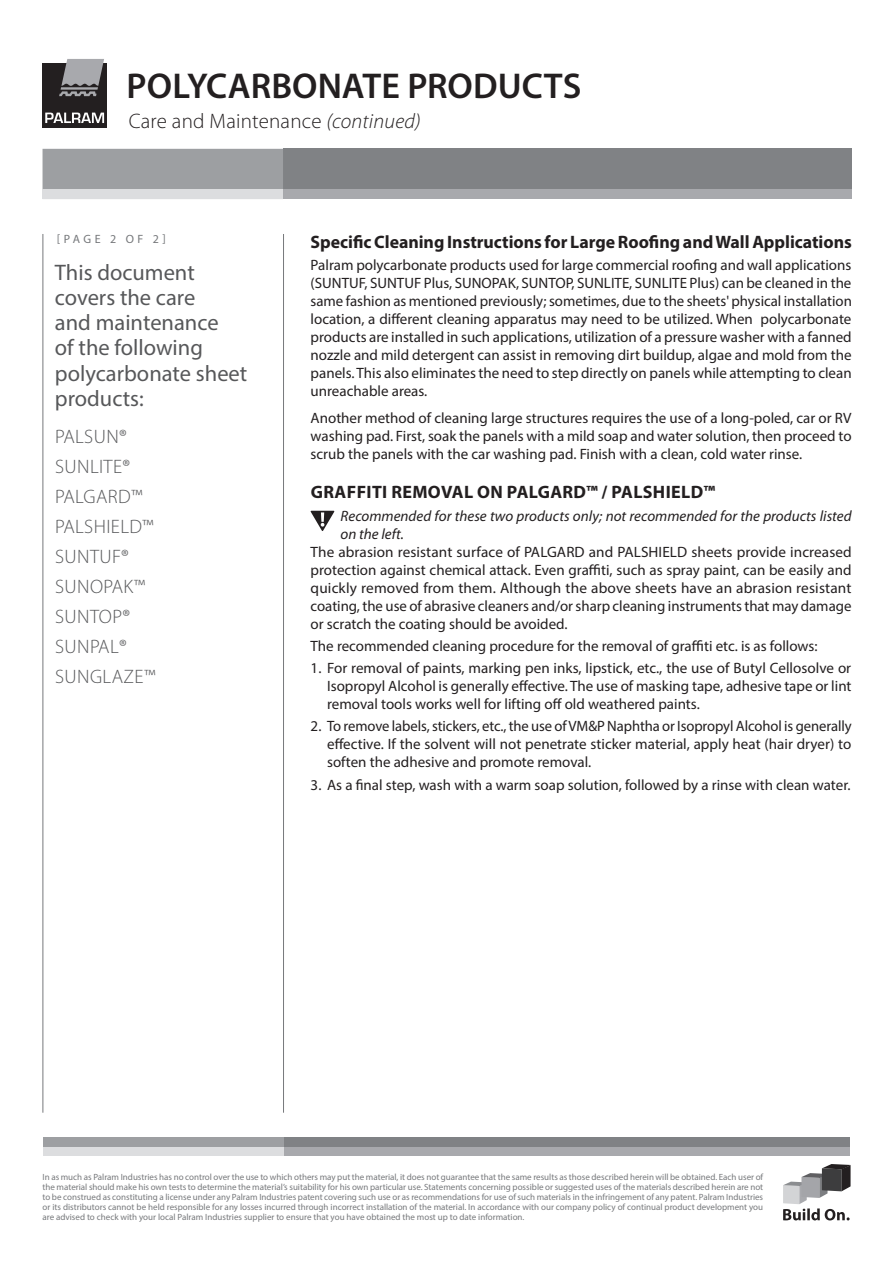
<style>
.page{position:relative;width:893px;height:1263px;background:#fff}
.page>*{position:absolute;margin:0;border:0;box-sizing:border-box;transform-origin:0 0}
.t1{font:600 36px "Myriad Pro";color:#231f20}
.t2{font:22.5px/25.2px "Myriad Pro";color:#57585a}
.t3{font:300 21px "Myriad Pro";letter-spacing:.01em;color:#231f20}
.t4{font:300 19.5px "Myriad Pro";letter-spacing:.02em;color:#57585a}
.t5{font:700 18px "Myriad Pro";color:#231f20}
.t6{font:700 18px "Myriad Pro";letter-spacing:.02em;color:#231f20}
.t7{font:15px/18px "Myriad Pro";color:#231f20;text-align:justify}
.t8{font:italic 15px/18px "Myriad Pro";color:#231f20}
.t9{font:12px "Myriad Pro";letter-spacing:.295em;color:#76787b}
.t10{font:9px/10.2px "Myriad Pro";color:#76787b;text-align:justify}
.s1{font-style:italic}
</style>
<div class="page">
<div style="left:43px;top:64px;width:64px;height:64px;background:#231f20"></div>
<svg style="left:45px;top:113px;width:59px;height:10px"></svg>
<svg style="left:59px;top:59px;width:45px;height:37px"></svg>
<div style="left:283px;top:1146px;width:567px;height:10px;background:#a8a9ad"></div>
<div style="left:283px;top:1137px;width:567px;height:9px;background:#808285"></div>
<div style="left:43px;top:1146px;width:240px;height:10px;background:#dcdddf"></div>
<div style="left:43px;top:1137px;width:240px;height:9px;background:#9d9fa2"></div>
<svg style="left:783px;top:1164px;width:68px;height:56px"></svg>
<div style="left:283px;top:149px;width:568px;height:50px;background:#808285"></div>
<div style="left:283px;top:190px;width:568px;height:9px;background:#a8a9ad"></div>
<div style="left:43px;top:149px;width:240px;height:50px;background:#9d9fa2"></div>
<div style="left:43px;top:190px;width:240px;height:9px;background:#dcdddf"></div>
<hr style="left:283px;top:234px;width:1px;height:879px;background:#76787b">
<hr style="left:43px;top:234px;width:1px;height:879px;background:#76787b">
<svg style="left:310px;top:511px;width:25px;height:20px"></svg>
<p class="t1" style="left:127px;top:66px;width:456px">POLYCARBONATE PRODUCTS</p>
<p class="t3" style="left:129px;top:109px;width:294px">Care and Maintenance <span class="s1">(continued)</span></p>
<p class="t9" style="left:57px;top:232px;width:111px">[PAGE 2 OF 2]</p>
<p class="t2" style="left:55px;top:259px;width:194px">This document covers the care<br>and maintenance<br>of the following polycarbonate sheet products:</p>
<p class="t4" style="left:55px;top:426px;width:73px">PALSUN®</p>
<p class="t4" style="left:55px;top:456px;width:76px">SUNLITE®</p>
<p class="t4" style="left:55px;top:486px;width:89px">PALGARD™</p>
<p class="t4" style="left:55px;top:516px;width:100px">PALSHIELD™</p>
<p class="t4" style="left:55px;top:546px;width:75px">SUNTUF®</p>
<p class="t4" style="left:55px;top:576px;width:91px">SUNOPAK™</p>
<p class="t4" style="left:55px;top:606px;width:76px">SUNTOP®</p>
<p class="t4" style="left:55px;top:636px;width:73px">SUNPAL®</p>
<p class="t4" style="left:55px;top:666px;width:102px">SUNGLAZE™</p>
<p class="t5" style="left:311px;top:230px;width:543px">Specific Cleaning Instructions for Large Roofing and Wall Applications</p>
<p class="t7" style="left:311px;top:256px;width:543px">Palram polycarbonate products used for large commercial roofing and wall applications (SUNTUF, SUNTUF Plus, SUNOPAK, SUNTOP, SUNLITE, SUNLITE Plus) can be cleaned in the same fashion as mentioned previously; sometimes, due to the sheets' physical installation location, a different cleaning apparatus may need to be utilized. When polycarbonate products are installed in such applications, utilization of a pressure washer with a fanned nozzle and mild detergent can assist in removing dirt buildup, algae and mold from the panels. This also eliminates the need to step directly on panels while attempting to clean unreachable areas.</p>
<p class="t7" style="left:311px;top:408px;width:542px">Another method of cleaning large structures requires the use of a long-poled, car or RV washing pad. First, soak the panels with a mild soap and water solution, then proceed to scrub the panels with the car washing pad. Finish with a clean, cold water rinse.</p>
<p class="t6" style="left:311px;top:481px;width:406px">GRAFFITI REMOVAL ON PALGARD™ / PALSHIELD™</p>
<p class="t8" style="left:341px;top:507px;width:512px">Recommended for these two products only; not recommended for the products listed on the left.</p>
<p class="t7" style="left:311px;top:542px;width:543px">The abrasion resistant surface of PALGARD and PALSHIELD sheets provide increased protection against chemical attack. Even graffiti, such as spray paint, can be easily and quickly removed from them. Although the above sheets have an abrasion resistant coating, the use of abrasive cleaners and/or sharp cleaning instruments that may damage or scratch the coating should be avoided.</p>
<p class="t7" style="left:311px;top:637px;width:508px">The recommended cleaning procedure for the removal of graffiti etc. is as follows:</p>
<p class="t7" style="left:327px;top:659px;width:526px;text-indent:-16px">1. For removal of paints, marking pen inks, lipstick, etc., the use of Butyl Cellosolve or Isopropyl Alcohol is generally effective. The use of masking tape, adhesive tape or lint removal tools works well for lifting off old weathered paints.</p>
<p class="t7" style="left:327px;top:717px;width:526px;text-indent:-16px">2. To remove labels, stickers, etc., the use of VM&amp;P Naphtha or Isopropyl Alcohol is generally effective. If the solvent will not penetrate sticker material, apply heat (hair dryer) to soften the adhesive and promote removal.</p>
<p class="t7" style="left:311px;top:775px;width:541px">3. As a final step, wash with a warm soap solution, followed by a rinse with clean water.</p>
<p class="t10" style="left:43px;top:1171px;width:722px">In as much as Palram Industries has no control over the use to which others may put the material, it does not guarantee that the same results as those described herein will be obtained. Each user of the material should make his own tests to determine the material’s suitability for his own particular use. Statements concerning possible or suggested uses of the materials described herein are not to be construed as constituting a license under any Palram Industries patent covering such use or as recommendations for use of such materials in the infringement of any patent. Palram Industries or its distributors cannot be held responsible for any losses incurred through incorrect installation of the material. In accordance with our company policy of continual product development you are advised to check with your local Palram Industries supplier to ensure that you have obtained the most up to date information.</p>
</div>
